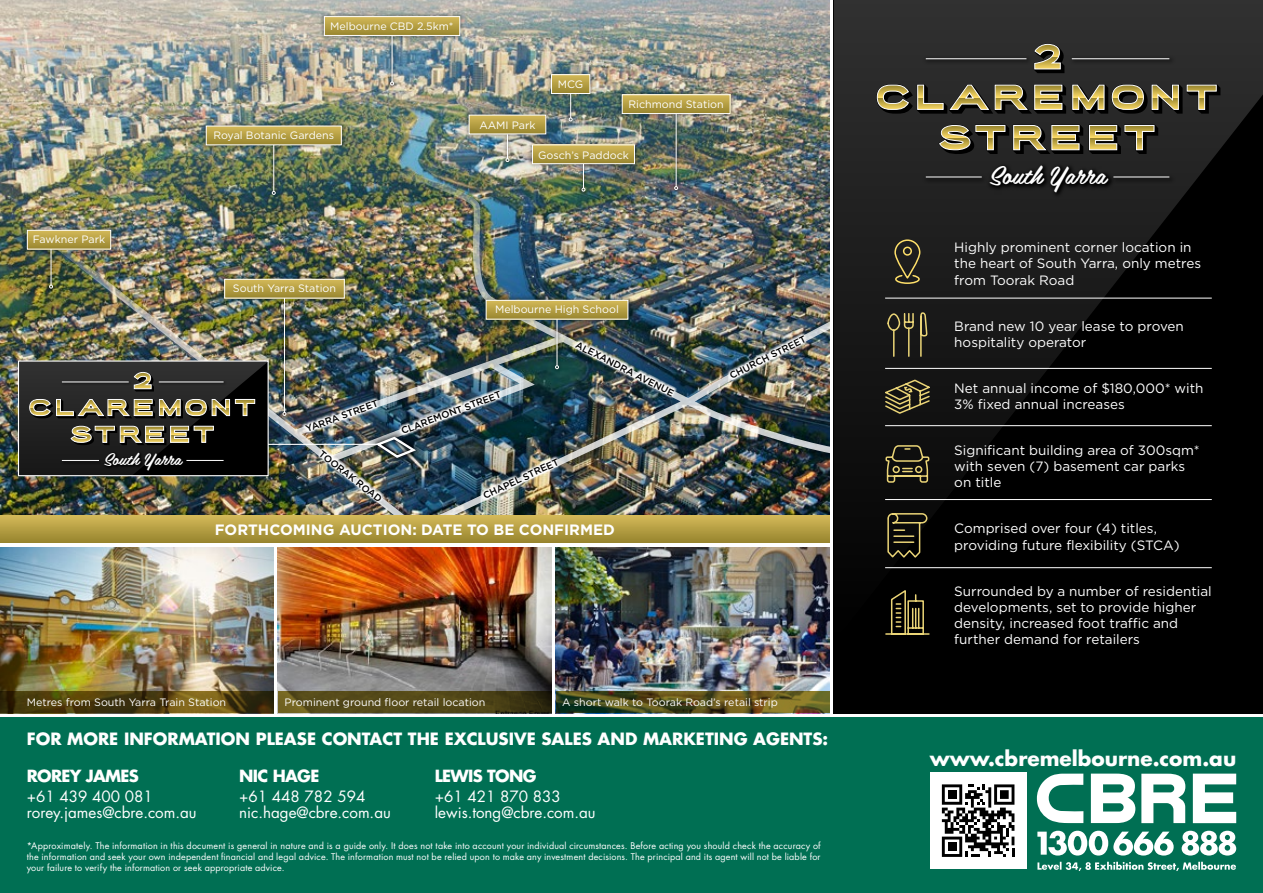
<style>
.page{position:relative;width:1263px;height:893px;background:#fff}
.page>*{position:absolute;margin:0;border:0;box-sizing:border-box;transform-origin:0 0}
.t1{font:24.9px "Belinda";color:#fff}
.t2{font:700 20.1px "Futura";color:#fff}
.t3{font:700 16.5px "Futura";color:#fff}
.t4{font:16.5px "Belinda";color:#fff}
.t5{font:700 16.35px "Futura";letter-spacing:-.04em;color:#fff}
.t6{font:15.15px/16.4px "Futura";color:#fff}
.t7{font:700 15px "Gotham";color:#fff}
.t8{font:13.5px/16.2px "Gotham";color:#fff}
.t9{font:10.65px "Gotham";color:#fff}
.t10{font:500 9.6px "Gotham";color:#000}
.t11{font:9px/10.8px "Futura";letter-spacing:.02em;color:#fff;text-align:justify}
</style>
<div class="page">
<img style="left:0;top:0;width:830px;height:514px">
<img style="left:4px;top:170px;width:830px;height:412px">
<img style="left:725px;top:331px;width:86px;height:53px">
<img style="left:570px;top:337px;width:109px;height:64px">
<div style="left:547px;top:70px;width:48px;height:56px;background:#000;opacity:.3"></div>
<svg style="left:553px;top:76px;width:35px;height:16px"></svg>
<div style="left:551px;top:74px;width:39px;height:20px;border:1px solid #fff"></div>
<svg style="left:569px;top:94px;width:3px;height:27px"></svg>
<div style="left:464px;top:110px;width:87px;height:56px;background:#000;opacity:.3"></div>
<svg style="left:471px;top:117px;width:73px;height:15px"></svg>
<svg style="left:506px;top:134px;width:3px;height:28px"></svg>
<div style="left:528px;top:140px;width:111px;height:56px;background:#000;opacity:.3"></div>
<svg style="left:534px;top:146px;width:83px;height:16px"></svg>
<div style="left:532px;top:144px;width:103px;height:20px;border:1px solid #fff"></div>
<svg style="left:582px;top:164px;width:3px;height:27px"></svg>
<div style="left:617px;top:90px;width:118px;height:105px;background:#000;opacity:.3"></div>
<svg style="left:624px;top:96px;width:104px;height:16px;background:#b69f43"></svg>
<div style="left:622px;top:94px;width:108px;height:20px;border:1px solid #fff"></div>
<hr style="left:676px;top:114px;width:1px;height:73px;background:#fff">
<svg style="left:674px;top:186px;width:4px;height:4px"></svg>
<div style="left:201px;top:121px;width:145px;height:78px;background:#000;opacity:.3"></div>
<svg style="left:208px;top:128px;width:132px;height:15px;background:#b59f43"></svg>
<hr style="left:273px;top:145px;width:1px;height:46px;background:#fff">
<svg style="left:272px;top:191px;width:4px;height:4px"></svg>
<div style="left:481px;top:295px;width:152px;height:79px;background:#000;opacity:.3"></div>
<svg style="left:488px;top:302px;width:138px;height:15px;background:#b69f44"></svg>
<div style="left:486px;top:300px;width:142px;height:19px;border:1px solid #fff"></div>
<hr style="left:557px;top:319px;width:1px;height:47px;background:#fff">
<svg style="left:555px;top:365px;width:4px;height:4px"></svg>
<div style="left:319px;top:12px;width:146px;height:78px;background:#000;opacity:.3"></div>
<svg style="left:326px;top:18px;width:132px;height:16px;background:#b59f43"></svg>
<div style="left:324px;top:16px;width:136px;height:20px;border:1px solid #fff"></div>
<hr style="left:392px;top:35px;width:1px;height:47px;background:#fff">
<svg style="left:390px;top:82px;width:4px;height:3px"></svg>
<div style="left:220px;top:274px;width:129px;height:146px;background:#000;opacity:.3"></div>
<svg style="left:226px;top:281px;width:117px;height:15px;background:#b69f44"></svg>
<div style="left:224px;top:279px;width:121px;height:19px;border:1px solid #fff"></div>
<hr style="left:284px;top:298px;width:1px;height:114px;background:#fff">
<svg style="left:283px;top:412px;width:3px;height:4px"></svg>
<div style="left:22px;top:225px;width:94px;height:68px;background:#000;opacity:.3"></div>
<svg style="left:29px;top:232px;width:80px;height:15px"></svg>
<div style="left:27px;top:230px;width:84px;height:19px;border:1px solid #fff"></div>
<hr style="left:51px;top:249px;width:1px;height:36px;background:#fff">
<svg style="left:49px;top:285px;width:4px;height:3px"></svg>
<div style="left:834px;top:0;width:429px;height:713px;background:#000"></div>
<img style="left:301px;top:387px;width:263px;height:120px">
<div style="left:0;top:515px;width:830px;height:28px;background:linear-gradient(to bottom,#d5ba59,#99862f)"></div>
<hr style="left:259px;top:444px;width:120px;height:1px;background:#fff">
<svg style="left:834px;top:0;width:429px;height:569px"></svg>
<div style="left:0;top:717px;width:1263px;height:176px;background:#006f53"></div>
<svg style="left:1037px;top:774px;width:199px;height:49px"></svg>
<svg style="left:1037px;top:862px;width:199px;height:9px"></svg>
<svg style="left:1037px;top:831px;width:199px;height:24px"></svg>
<div style="left:930px;top:772px;width:96px;height:97px;background:#fff"></div>
<svg style="left:942px;top:784px;width:72px;height:73px"></svg>
<svg style="left:894px;top:239px;width:27px;height:46px"></svg>
<svg style="left:887px;top:312px;width:41px;height:46px;background:#3d3928"></svg>
<svg style="left:884px;top:379px;width:47px;height:36px;background:#46412a"></svg>
<svg style="left:885px;top:444px;width:45px;height:39px"></svg>
<svg style="left:887px;top:512px;width:41px;height:47px"></svg>
<svg style="left:885px;top:590px;width:45px;height:45px"></svg>
<hr style="left:885px;top:298px;width:327px;height:1px;background:#fff">
<hr style="left:885px;top:368px;width:327px;height:1px;background:#fff">
<hr style="left:885px;top:425px;width:327px;height:1px;background:#fff">
<hr style="left:885px;top:499px;width:327px;height:1px;background:#fff">
<hr style="left:885px;top:567px;width:327px;height:1px;background:#fff">
<img style="left:0;top:547px;width:274px;height:145px">
<img style="left:278px;top:547px;width:274px;height:145px">
<img style="left:556px;top:547px;width:274px;height:145px">
<svg style="left:986px;top:184px;width:129px;height:15px;background:#1c1c1c"></svg>
<div style="left:922px;top:55px;width:254px;height:129px;background:#000;opacity:.5"></div>
<hr style="left:926px;top:177px;width:56px;height:1px;background:#fff">
<hr style="left:926px;top:58px;width:100px;height:1px;background:#fff">
<hr style="left:1113px;top:177px;width:56px;height:1px;background:#fff">
<hr style="left:1072px;top:58px;width:97px;height:1px;background:#fff">
<svg style="left:876px;top:84px;width:344px;height:30px"></svg>
<svg style="left:938px;top:125px;width:220px;height:29px"></svg>
<svg style="left:1034px;top:43px;width:30px;height:30px"></svg>
<svg style="left:18px;top:361px;width:250px;height:115px;background:#37352e"></svg>
<svg style="left:0;top:692px;width:274px;height:21px;background:#4f3e0e"></svg>
<svg style="left:278px;top:692px;width:274px;height:21px;background:#4f4517"></svg>
<svg style="left:556px;top:692px;width:274px;height:21px;background:#57521d"></svg>
<p class="t9" style="left:33px;top:234px;width:74px">Fawkner Park</p>
<p class="t4" style="left:104px;top:445px;width:79px">South Yarra</p>
<p class="t9" style="left:330px;top:20px;width:125px">Melbourne CBD 2.5km*</p>
<p class="t9" style="left:213px;top:129px;width:122px">Royal Botanic Gardens</p>
<p class="t9" style="left:479px;top:119px;width:58px">AAMI Park</p>
<p class="t9" style="left:558px;top:78px;width:27px">MCG</p>
<p class="t9" style="left:628px;top:98px;width:97px">Richmond Station</p>
<p class="t9" style="left:538px;top:149px;width:92px">Gosch’s Paddock</p>
<p class="t9" style="left:233px;top:283px;width:105px">South Yarra Station</p>
<p class="t9" style="left:495px;top:304px;width:125px">Melbourne High School</p>
<p class="t10" style="left:304px;top:424px;width:78px;rotate:-20deg">YARRA STREET</p>
<p class="t10" style="left:400px;top:425px;width:107px;rotate:-20deg">CLAREMONT STREET</p>
<p class="t10" style="left:481px;top:491px;width:84px;rotate:-25deg">CHAPEL STREET</p>
<p class="t10" style="left:324px;top:448px;width:78px;rotate:38deg">TOORAK ROAD</p>
<p class="t10" style="left:579px;top:339px;width:110px;rotate:27deg">ALEXANDRA AVENUE</p>
<p class="t7" style="left:215px;top:521px;width:401px">FORTHCOMING AUCTION: DATE TO BE CONFIRMED</p>
<p class="t10" style="left:728px;top:371px;width:86px;rotate:-27deg">CHURCH STREET</p>
<p class="t9" style="left:27px;top:697px;width:201px">Metres from South Yarra Train Station</p>
<p class="t9" style="left:285px;top:697px;width:202px">Prominent ground floor retail location</p>
<p class="t9" style="left:562px;top:697px;width:217px">A short walk to Toorak Road’s retail strip</p>
<p class="t3" style="left:27px;top:728px;width:803px">FOR MORE INFORMATION PLEASE CONTACT THE EXCLUSIVE SALES AND MARKETING AGENTS:</p>
<p class="t5" style="left:27px;top:765px;width:114px">ROREY JAMES</p>
<p class="t6" style="left:27px;top:788px;width:171px">+61 439 400 081 rorey.james@cbre.com.au</p>
<p class="t5" style="left:239px;top:765px;width:82px">NIC HAGE</p>
<p class="t6" style="left:239px;top:788px;width:153px">+61 448 782 594 nic.hage@cbre.com.au</p>
<p class="t11" style="left:27px;top:841px;width:795px">*Approximately. The information in this document is general in nature and is a guide only. It does not take into account your individual circumstances. Before acting you should check the accuracy of the information and seek your own independent financial and legal advice. The information must not be relied upon to make any investment decisions. The principal and its agent will not be liable for your failure to verify the information or seek appropriate advice.</p>
<p class="t5" style="left:435px;top:765px;width:103px">LEWIS TONG</p>
<p class="t6" style="left:435px;top:788px;width:162px">+61 421 870 833 lewis.tong@cbre.com.au</p>
<h1 class="t1" style="left:989px;top:154px;width:119px">South Yarra</h1>
<p class="t8" style="left:954px;top:239px;width:248px">Highly prominent corner location in the heart of South Yarra, only metres from Toorak Road</p>
<p class="t8" style="left:954px;top:317px;width:231px">Brand new 10 year lease to proven hospitality operator</p>
<p class="t8" style="left:954px;top:380px;width:251px">Net annual income of $180,000* with<br>3% fixed annual increases</p>
<p class="t8" style="left:954px;top:442px;width:247px">Significant building area of 300sqm* with seven (7) basement car parks on title</p>
<p class="t8" style="left:954px;top:520px;width:227px">Comprised over four (4) titles, providing future flexibility (STCA)</p>
<p class="t8" style="left:954px;top:582px;width:259px">Surrounded by a number of residential developments, set to provide higher density, increased foot traffic and further demand for retailers</p>
<h2 class="t2" style="left:930px;top:745px;width:308px">www.cbremelbourne.com.au</h2>
</div>
